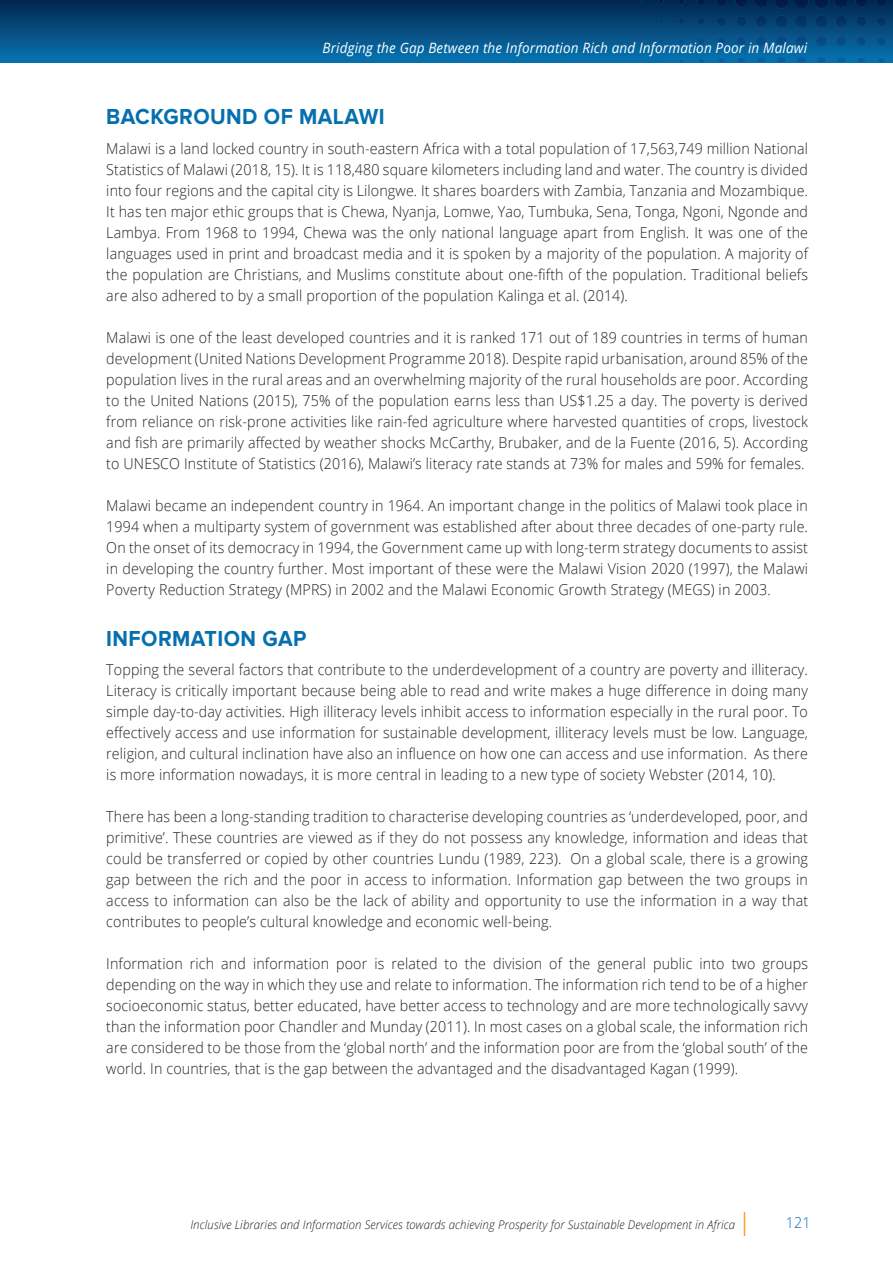
<style>
.page{position:relative;width:893px;height:1263px;background:#fff}
.page>*{position:absolute;margin:0;border:0;box-sizing:border-box;transform-origin:0 0}
.t1{font:700 22.5px "Proxima Nova";letter-spacing:.02em;color:#0570ad;scale:.95 1}
.t2{font:300 15px/21px "Open Sans";letter-spacing:.01em;color:#231f20;text-align:justify;scale:.95 1}
.t3{font:300 15px "Open Sans";color:#0570ad;scale:.95 1}
.t4{font:italic 14.25px "Open Sans";letter-spacing:.01em;color:#fff;scale:.95 1}
.t5{font:italic 300 12px "Open Sans";letter-spacing:.01em;color:#231f20;scale:.95 1}
</style>
<div class="page">
<div style="left:0;top:0;width:893px;height:62px;background:linear-gradient(to bottom,#03264d,#0772b0)"></div>
<svg style="left:718px;top:58px;width:6px;height:4px"></svg>
<svg style="left:738px;top:58px;width:7px;height:4px"></svg>
<svg style="left:757px;top:57px;width:8px;height:5px"></svg>
<svg style="left:777px;top:57px;width:9px;height:5px"></svg>
<svg style="left:797px;top:57px;width:9px;height:5px"></svg>
<svg style="left:817px;top:57px;width:9px;height:5px"></svg>
<svg style="left:837px;top:57px;width:8px;height:5px"></svg>
<svg style="left:858px;top:58px;width:7px;height:4px"></svg>
<svg style="left:878px;top:58px;width:6px;height:4px"></svg>
<svg style="left:679px;top:39px;width:4px;height:5px"></svg>
<svg style="left:698px;top:38px;width:6px;height:6px"></svg>
<svg style="left:718px;top:38px;width:7px;height:7px"></svg>
<svg style="left:737px;top:37px;width:9px;height:9px"></svg>
<svg style="left:756px;top:37px;width:10px;height:9px"></svg>
<svg style="left:776px;top:36px;width:10px;height:11px"></svg>
<svg style="left:796px;top:36px;width:11px;height:11px"></svg>
<svg style="left:816px;top:36px;width:11px;height:11px"></svg>
<svg style="left:836px;top:36px;width:10px;height:10px"></svg>
<svg style="left:857px;top:37px;width:9px;height:9px"></svg>
<svg style="left:877px;top:38px;width:8px;height:7px"></svg>
<svg style="left:659px;top:20px;width:4px;height:3px"></svg>
<svg style="left:679px;top:19px;width:5px;height:5px"></svg>
<svg style="left:698px;top:18px;width:7px;height:7px"></svg>
<svg style="left:717px;top:17px;width:9px;height:9px"></svg>
<svg style="left:736px;top:16px;width:10px;height:11px"></svg>
<svg style="left:756px;top:16px;width:11px;height:11px"></svg>
<svg style="left:775px;top:15px;width:12px;height:13px"></svg>
<svg style="left:795px;top:15px;width:13px;height:13px"></svg>
<svg style="left:815px;top:15px;width:12px;height:13px"></svg>
<svg style="left:835px;top:16px;width:12px;height:11px"></svg>
<svg style="left:856px;top:16px;width:10px;height:11px"></svg>
<svg style="left:877px;top:17px;width:9px;height:9px"></svg>
<svg style="left:659px;top:0;width:4px;height:4px"></svg>
<svg style="left:678px;top:0;width:6px;height:5px"></svg>
<svg style="left:697px;top:0;width:8px;height:5px"></svg>
<svg style="left:716px;top:0;width:10px;height:6px"></svg>
<svg style="left:736px;top:0;width:11px;height:7px"></svg>
<svg style="left:755px;top:0;width:13px;height:8px"></svg>
<img style="left:774px;top:0;width:14px;height:8px">
<img style="left:794px;top:0;width:15px;height:9px">
<img style="left:814px;top:0;width:14px;height:9px">
<svg style="left:835px;top:0;width:13px;height:8px"></svg>
<svg style="left:855px;top:0;width:12px;height:7px"></svg>
<svg style="left:876px;top:0;width:10px;height:6px"></svg>
<svg style="left:744px;top:1212px;width:1px;height:24px"></svg>
<p class="t4" style="left:322px;top:38px;width:512px">Bridging the Gap Between the Information Rich and Information Poor in Malawi</p>
<h1 class="t1" style="left:106px;top:104px;width:294px">BACKGROUND OF MALAWI</h1>
<p class="t2" style="left:106px;top:137px;width:740px">Malawi is a land locked country in south-eastern Africa with a total population of 17,563,749 million National Statistics of Malawi (2018, 15). It is 118,480 square kilometers including land and water. The country is divided into four regions and the capital city is Lilongwe. It shares boarders with Zambia, Tanzania and Mozambique.<br>It has ten major ethic groups that is Chewa, Nyanja, Lomwe, Yao, Tumbuka, Sena, Tonga, Ngoni, Ngonde and Lambya. From 1968 to 1994, Chewa was the only national language apart from English. It was one of the languages used in print and broadcast media and it is spoken by a majority of the population. A majority of the population are Christians, and Muslims constitute about one-fifth of the population. Traditional beliefs are also adhered to by a small proportion of the population Kalinga et al. (2014).</p>
<p class="t2" style="left:106px;top:326px;width:740px">Malawi is one of the least developed countries and it is ranked 171 out of 189 countries in terms of human development (United Nations Development Programme 2018). Despite rapid urbanisation, around 85% of the population lives in the rural areas and an overwhelming majority of the rural households are poor. According to the United Nations (2015), 75% of the population earns less than US$1.25 a day. The poverty is derived from reliance on risk-prone activities like rain-fed agriculture where harvested quantities of crops, livestock and fish are primarily affected by weather shocks McCarthy, Brubaker, and de la Fuente (2016, 5). According to UNESCO Institute of Statistics (2016), Malawi’s literacy rate stands at 73% for males and 59% for females.</p>
<p class="t2" style="left:106px;top:494px;width:740px">Malawi became an independent country in 1964. An important change in the politics of Malawi took place in 1994 when a multiparty system of government was established after about three decades of one-party rule.<br>On the onset of its democracy in 1994, the Government came up with long-term strategy documents to assist in developing the country further. Most important of these were the Malawi Vision 2020 (1997), the Malawi Poverty Reduction Strategy (MPRS) in 2002 and the Malawi Economic Growth Strategy (MEGS) in 2003.</p>
<h1 class="t1" style="left:106px;top:625px;width:212px">INFORMATION GAP</h1>
<p class="t2" style="left:106px;top:659px;width:740px">Topping the several factors that contribute to the underdevelopment of a country are poverty and illiteracy.<br>Literacy is critically important because being able to read and write makes a huge difference in doing many simple day-to-day activities. High illiteracy levels inhibit access to information especially in the rural poor. To effectively access and use information for sustainable development, illiteracy levels must be low. Language, religion, and cultural inclination have also an influence on how one can access and use information. As there is more information nowadays, it is more central in leading to a new type of society Webster (2014, 10).</p>
<p class="t2" style="left:106px;top:806px;width:740px">There has been a long-standing tradition to characterise developing countries as ‘underdeveloped, poor, and primitive’. These countries are viewed as if they do not possess any knowledge, information and ideas that could be transferred or copied by other countries Lundu (1989, 223). On a global scale, there is a growing gap between the rich and the poor in access to information. Information gap between the two groups in access to information can also be the lack of ability and opportunity to use the information in a way that contributes to people’s cultural knowledge and economic well-being.</p>
<p class="t2" style="left:106px;top:953px;width:740px">Information rich and information poor is related to the division of the general public into two groups depending on the way in which they use and relate to information. The information rich tend to be of a higher socioeconomic status, better educated, have better access to technology and are more technologically savvy than the information poor Chandler and Munday (2011). In most cases on a global scale, the information rich are considered to be those from the ‘global north’ and the information poor are from the ‘global south’ of the world. In countries, that is the gap between the advantaged and the disadvantaged Kagan (1999).</p>
<p class="t5" style="left:190px;top:1216px;width:575px">Inclusive Libraries and Information Services towards achieving Prosperity for Sustainable Development in Africa</p>
<p class="t3" style="left:786px;top:1212px;width:27px">121</p>
</div>
